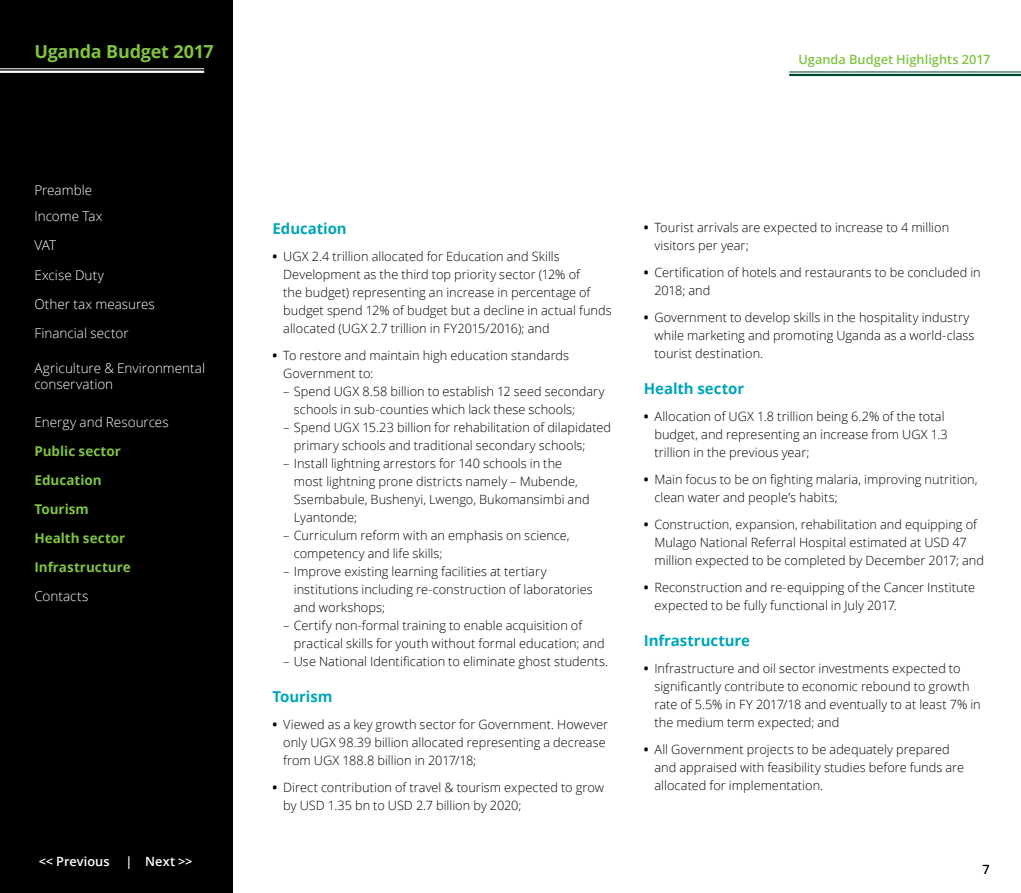
<style>
.page{position:relative;width:1021px;height:893px;background:#fff}
.page>*{position:absolute;margin:0;border:0;box-sizing:border-box;transform-origin:0 0}
.t1{font:700 18px "Open Sans";letter-spacing:-.01em;color:#80c342}
.t2{font:700 15px "Open Sans";letter-spacing:-.005em;color:#00a5b8}
.t3{font:300 13.5px/29.1px "Open Sans";color:#fff}
.t4{font:700 13.5px/29.1px "Open Sans";color:#80c342}
.t5{font:300 12.75px/18px "Open Sans";letter-spacing:.005em;color:#000}
.t6{font:600 12.75px "Open Sans";color:#80c342}
.t7{font:600 12.75px "Open Sans";letter-spacing:.005em;color:#fff}
.t8{font:600 12.75px "Open Sans";color:#000}
.s1{font-weight:700}
</style>
<div class="page">
<div style="left:0;top:0;width:232px;height:893px;background:#000"></div>
<hr style="left:789px;top:72px;width:231px;height:1px;background:#00492c">
<hr style="left:789px;top:74px;width:231px;height:2px;background:#00492c">
<hr style="left:0;top:68px;width:204px;height:1px;background:#fff">
<hr style="left:0;top:71px;width:204px;height:2px;background:#fff">
<h1 class="t1" style="left:34px;top:38px;width:181px">Uganda Budget 2017</h1>
<p class="t6" style="left:798px;top:50px;width:193px">Uganda Budget Highlights 2017</p>
<p class="t3" style="left:34px;top:176px;width:70px;line-height:26.7px">Preamble<br>Income Tax</p>
<p class="t3" style="left:34px;top:231px;width:122px">VAT<br>Excise Duty<br>Other tax measures<br>Financial sector</p>
<p class="t3" style="left:34px;top:359px;width:172px;line-height:16.5px">Agriculture &amp; Environmental conservation</p>
<p class="t3" style="left:34px;top:407px;width:136px">Energy and Resources</p>
<p class="t4" style="left:34px;top:436px;width:98px">Public sector<br>Education<br>Tourism<br>Health sector<br>Infrastructure</p>
<p class="t3" style="left:34px;top:582px;width:56px">Contacts</p>
<p class="t2" style="left:272px;top:218px;width:76px">Education</p>
<p class="t5" style="left:283px;top:247px;width:330px;text-indent:-11px"><span class="s1">•</span> UGX 2.4 trillion allocated for Education and Skills Development as the third top priority sector (12% of<br>the budget) representing an increase in percentage of budget spend 12% of budget but a decline in actual funds allocated (UGX 2.7 trillion in FY2015/2016); and</p>
<p class="t5" style="left:283px;top:346px;width:287px;text-indent:-11px"><span class="s1">•</span> To restore and maintain high education standards<br>Government to:</p>
<p class="t5" style="left:294px;top:382px;width:312px;text-indent:-11px">– Spend UGX 8.58 billion to establish 12 seed secondary schools in sub-counties which lack these schools;</p>
<p class="t5" style="left:294px;top:418px;width:319px;text-indent:-11px">– Spend UGX 15.23 billion for rehabilitation of dilapidated primary schools and traditional secondary schools;</p>
<p class="t5" style="left:294px;top:454px;width:297px;text-indent:-11px">– Install lightning arrestors for 140 schools in the most lightning prone districts namely – Mubende, Ssembabule, Bushenyi, Lwengo, Bukomansimbi and Lyantonde;</p>
<p class="t5" style="left:294px;top:526px;width:277px;text-indent:-11px">– Curriculum reform with an emphasis on science, competency and life skills;</p>
<p class="t5" style="left:294px;top:562px;width:300px;text-indent:-11px">– Improve existing learning facilities at tertiary institutions including re-construction of laboratories and workshops;</p>
<p class="t5" style="left:294px;top:616px;width:312px;text-indent:-11px">– Certify non-formal training to enable acquisition of practical skills for youth without formal education; and</p>
<p class="t5" style="left:283px;top:652px;width:326px">– Use National Identification to eliminate ghost students.</p>
<p class="t2" style="left:272px;top:686px;width:62px">Tourism</p>
<p class="t5" style="left:283px;top:715px;width:326px;text-indent:-11px"><span class="s1">•</span> Viewed as a key growth sector for Government. However only UGX 98.39 billion allocated representing a decrease from UGX 188.8 billion in 2017/18;</p>
<p class="t5" style="left:283px;top:778px;width:322px;text-indent:-11px"><span class="s1">•</span> Direct contribution of travel &amp; tourism expected to grow by USD 1.35 bn to USD 2.7 billion by 2020;</p>
<p class="t5" style="left:654px;top:218px;width:296px;text-indent:-11px"><span class="s1">•</span> Tourist arrivals are expected to increase to 4 million visitors per year;</p>
<p class="t5" style="left:654px;top:263px;width:328px;text-indent:-11px"><span class="s1">•</span> Certification of hotels and restaurants to be concluded in<br>2018; and</p>
<p class="t5" style="left:654px;top:308px;width:321px;text-indent:-11px"><span class="s1">•</span> Government to develop skills in the hospitality industry while marketing and promoting Uganda as a world-class tourist destination.</p>
<p class="t2" style="left:643px;top:378px;width:102px">Health sector</p>
<p class="t5" style="left:654px;top:407px;width:295px;text-indent:-11px"><span class="s1">•</span> Allocation of UGX 1.8 trillion being 6.2% of the total budget, and representing an increase from UGX 1.3 trillion in the previous year;</p>
<p class="t5" style="left:654px;top:470px;width:325px;text-indent:-11px"><span class="s1">•</span> Main focus to be on fighting malaria, improving nutrition, clean water and people’s habits;</p>
<p class="t5" style="left:654px;top:515px;width:331px;text-indent:-11px"><span class="s1">•</span> Construction, expansion, rehabilitation and equipping of<br>Mulago National Referral Hospital estimated at USD 47 million expected to be completed by December 2017; and</p>
<p class="t5" style="left:654px;top:578px;width:322px;text-indent:-11px"><span class="s1">•</span> Reconstruction and re-equipping of the Cancer Institute expected to be fully functional in July 2017.</p>
<p class="t2" style="left:643px;top:630px;width:108px">Infrastructure</p>
<p class="t5" style="left:654px;top:659px;width:328px;text-indent:-11px"><span class="s1">•</span> Infrastructure and oil sector investments expected to significantly contribute to economic rebound to growth rate of 5.5% in FY 2017/18 and eventually to at least 7% in the medium term expected; and</p>
<p class="t5" style="left:654px;top:740px;width:311px;text-indent:-11px"><span class="s1">•</span> All Government projects to be adequately prepared and appraised with feasibility studies before funds are allocated for implementation.</p>
<p class="t7" style="left:39px;top:853px;width:155px">&lt;&lt; Previous | Next &gt;&gt;</p>
<p class="t8" style="left:982px;top:860px;width:9px">7</p>
</div>
